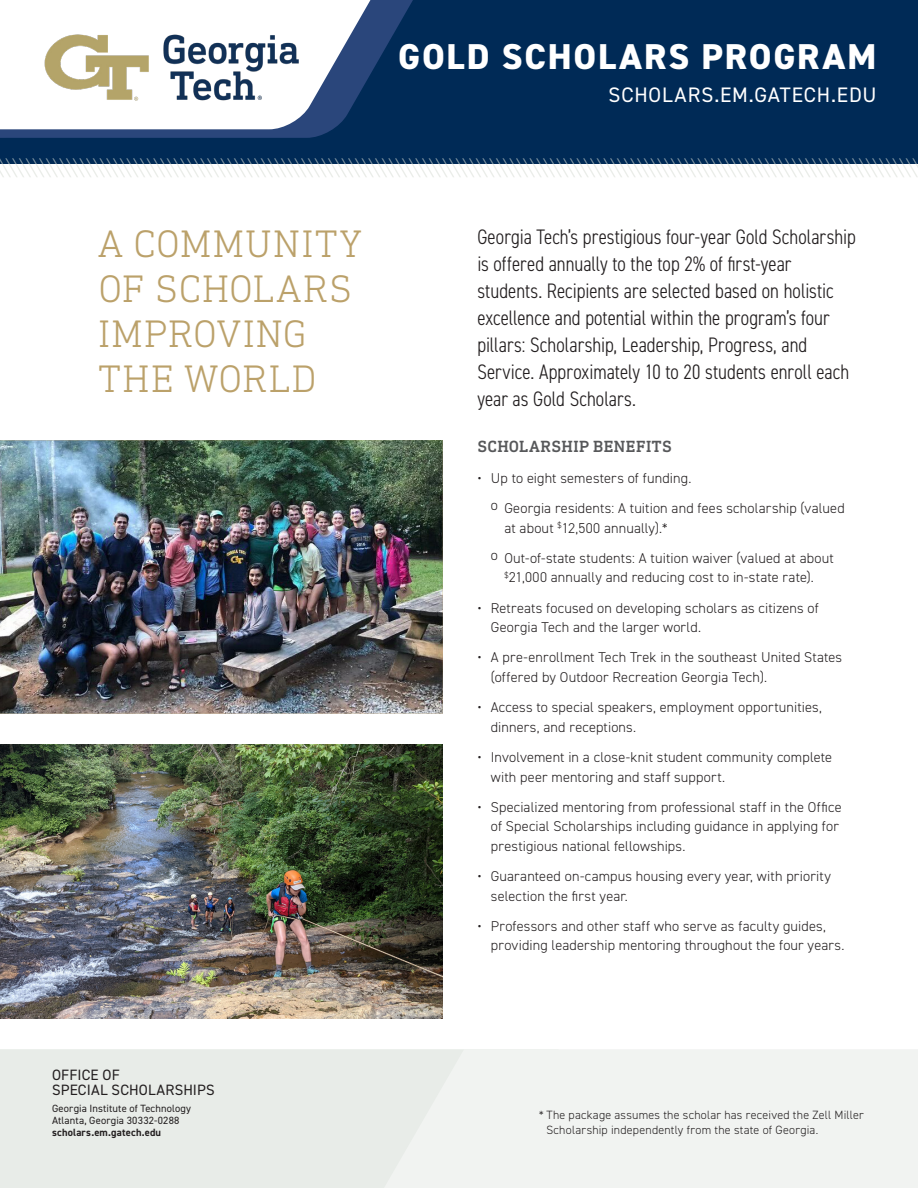
<style>
.page{position:relative;width:918px;height:1188px;background:#fff}
.page>*{position:absolute;margin:0;border:0;box-sizing:border-box;transform-origin:0 0}
.t1{font:300 39px/45px "DIN Next Slab Pro";letter-spacing:.035em;color:#bba16a}
.t2{font:800 36px "DIN2014";letter-spacing:.05em;color:#fff}
.Introparagraph{font:300 condensed 21px/27px "DIN2014";color:#231f20}
.t3{font:21px "DIN2014";letter-spacing:.04em;color:#fff}
.Header_2{font:500 16.5px "DIN Next Slab Pro";letter-spacing:.025em;color:#57585a}
.t4{font:15px/15px "DIN2014";letter-spacing:.01em;color:#231f20}
.New_Text_weight_bull{font:300 14.25px/19.5px "DIN2014";letter-spacing:.01em;color:#231f20}
.New_Text_weight_bull-2{font:300 12px/15px "DIN2014";letter-spacing:.02em;color:#231f20}
.t5{font:10.5px "DIN2014";letter-spacing:.015em;color:#231f20}
.t6{font:700 10.5px "DIN2014";letter-spacing:.015em;color:#231f20}
</style>
<div class="page">
<div style="left:0;top:1049px;width:384px;height:139px;background:#e8ece8"></div>
<svg style="left:384px;top:1049px;width:534px;height:139px;fill:#f1f3f1"></svg>
<img style="left:0;top:440px;width:443px;height:274px">
<img style="left:0;top:745px;width:443px;height:273px">
<div style="left:0;top:0;width:918px;height:163px;background:#002a56"></div>
<svg style="left:0;top:0;width:413px;height:138px;fill:#2a467b"></svg>
<svg style="left:0;top:0;width:378px;height:129px;background:#b9c3d3"></svg>
<img style="left:24px;top:15px;width:293px;height:104px">
<div style="left:388px;top:31px;width:500px;height:83px;background:#002a56"></div>
<svg style="left:0;top:158px;width:918px;height:19px"></svg>
<p class="t2" style="left:398px;top:32px;width:480px">GOLD SCHOLARS PROGRAM</p>
<p class="t3" style="left:608px;top:81px;width:270px">SCHOLARS.EM.GATECH.EDU</p>
<p class="t1" style="left:98px;top:221px;width:264px">A COMMUNITY<br>OF SCHOLARS<br>IMPROVING<br>THE WORLD</p>
<p class="t4" style="left:52px;top:1067px;width:164px">OFFICE OF<br>SPECIAL SCHOLARSHIPS</p>
<p class="t5" style="left:52px;top:1102px;width:141px">Georgia Institute of Technology</p>
<p class="t5" style="left:52px;top:1114px;width:129px">Atlanta, Georgia 30332-0288</p>
<p class="t6" style="left:52px;top:1125px;width:111px">scholars.em.gatech.edu</p>
<p class="Introparagraph" style="left:477px;top:224px;width:380px">Georgia Tech’s prestigious four-year Gold Scholarship is offered annually to the top 2% of first-year students. Recipients are selected based on holistic excellence and potential within the program’s four pillars: Scholarship, Leadership, Progress, and Service. Approximately 10 to 20 students enroll each year as Gold Scholars.</p>
<p class="Header_2" style="left:477px;top:437px;width:196px">SCHOLARSHIP BENEFITS</p>
<p class="New_Text_weight_bull" style="left:477px;top:468px;width:216px">• Up to eight semesters of funding.</p>
<p class="New_Text_weight_bull" style="left:504px;top:498px;width:342px;text-indent:-14px">o Georgia residents: A tuition and fees scholarship (valued at about <sup>$</sup>12,500 annually).*</p>
<p class="New_Text_weight_bull" style="left:491px;top:548px;width:344px;text-align:center">o Out-of-state students: A tuition waiver (valued at about <sup>$</sup>21,000 annually and reducing cost to in-state rate).</p>
<p class="New_Text_weight_bull" style="left:491px;top:598px;width:330px;text-indent:-14px">• Retreats focused on developing scholars as citizens of<br>Georgia Tech and the larger world.</p>
<p class="New_Text_weight_bull" style="left:491px;top:648px;width:353px;text-indent:-14px">• A pre-enrollment Tech Trek in the southeast United States (offered by Outdoor Recreation Georgia Tech).</p>
<p class="New_Text_weight_bull" style="left:491px;top:698px;width:333px;text-indent:-14px">• Access to special speakers, employment opportunities, dinners, and receptions.</p>
<p class="New_Text_weight_bull" style="left:491px;top:747px;width:343px;text-indent:-14px">• Involvement in a close-knit student community complete with peer mentoring and staff support.</p>
<p class="New_Text_weight_bull" style="left:491px;top:797px;width:352px;text-indent:-14px">• Specialized mentoring from professional staff in the Office of Special Scholarships including guidance in applying for prestigious national fellowships.</p>
<p class="New_Text_weight_bull" style="left:491px;top:867px;width:342px;text-indent:-14px">• Guaranteed on-campus housing every year, with priority selection the first year.</p>
<p class="New_Text_weight_bull" style="left:491px;top:916px;width:355px;text-indent:-14px">• Professors and other staff who serve as faculty guides, providing leadership mentoring throughout the four years.</p>
<p class="New_Text_weight_bull-2" style="left:546px;top:1107px;width:319px;text-indent:-8px">* The package assumes the scholar has received the Zell Miller<br>Scholarship independently from the state of Georgia.</p>
</div>
